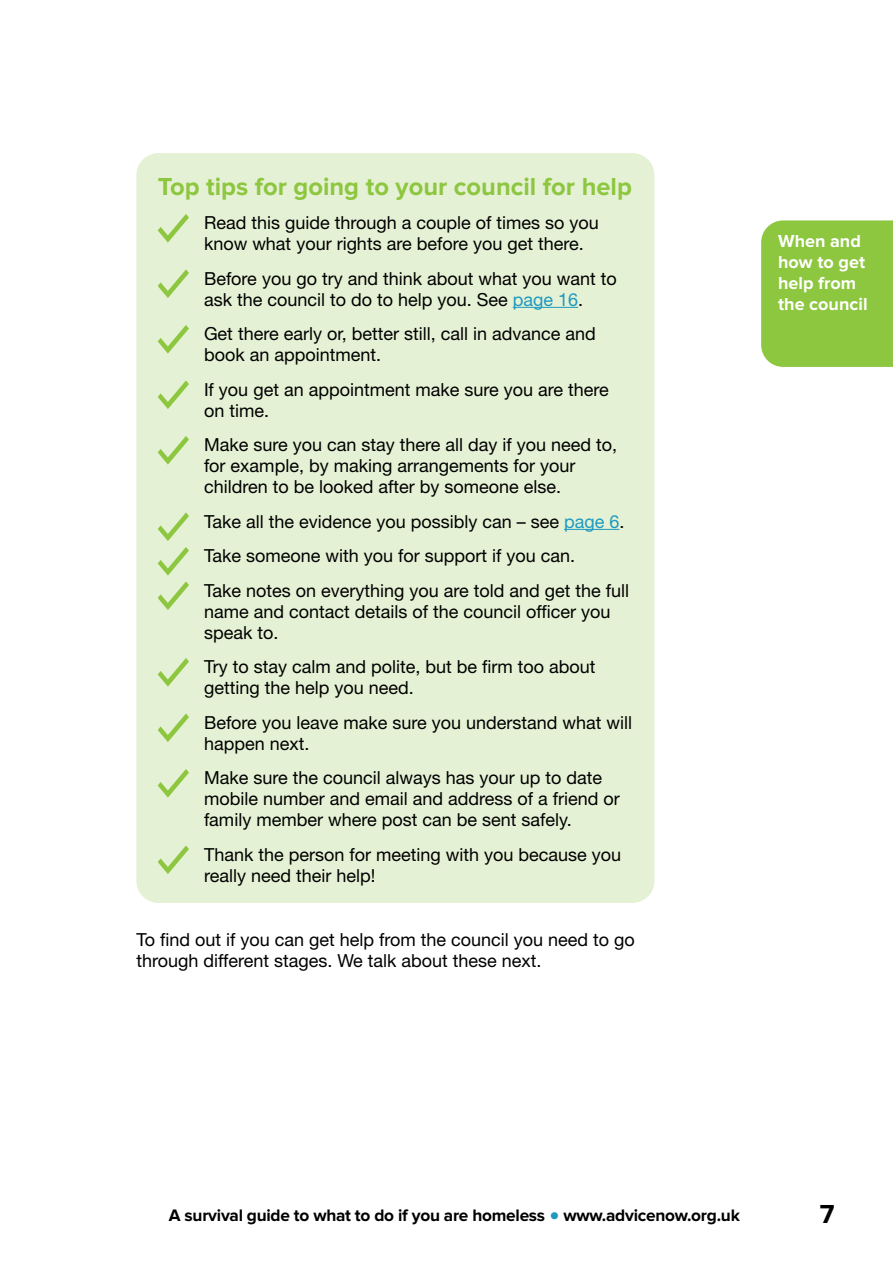
<style>
.page{position:relative;width:893px;height:1263px;background:#fff}
.page>*{position:absolute;margin:0;border:0;box-sizing:border-box;transform-origin:0 0}
.t1{font:700 27px "Proxima Nova";color:#000}
.t2{font:700 25.5px "Proxima Nova";color:#8dc63f}
.t3{font:18px/21px "Helvetica Neue LT Std";color:#000}
.t4{font:700 18px/21px "Proxima Nova";color:#fff}
.t5{font:700 17.25px "Proxima Nova";letter-spacing:-.015em;color:#000}
.s1{color:#1e9ac1}
.s2{font-size:30px;color:#1e9ac1}
</style>
<div class="page">
<div style="left:761px;top:220px;width:132px;height:147px;background:#8dc63f"></div>
<div style="left:136px;top:153px;width:518px;height:750px;background:#e5f1d4;border-radius:22px"></div>
<hr style="left:513px;top:307px;width:65px;height:1px;background:#1e9ac1">
<hr style="left:564px;top:529px;width:55px;height:1px;background:#1e9ac1">
<svg style="left:158px;top:214px;width:31px;height:29px"></svg>
<svg style="left:158px;top:269px;width:31px;height:29px"></svg>
<svg style="left:158px;top:325px;width:31px;height:29px"></svg>
<svg style="left:158px;top:380px;width:31px;height:29px"></svg>
<svg style="left:158px;top:436px;width:31px;height:29px"></svg>
<svg style="left:158px;top:512px;width:31px;height:29px"></svg>
<svg style="left:158px;top:547px;width:31px;height:63px"></svg>
<svg style="left:158px;top:658px;width:31px;height:29px"></svg>
<svg style="left:158px;top:713px;width:31px;height:29px"></svg>
<svg style="left:158px;top:769px;width:31px;height:29px"></svg>
<svg style="left:158px;top:845px;width:31px;height:29px"></svg>
<h2 class="t2" style="left:158px;top:174px;width:476px">Top tips for going to your council for help</h2>
<p class="t3" style="left:204px;top:212px;width:396px">Read this guide through a couple of times so you know what your rights are before you get there.</p>
<p class="t3" style="left:204px;top:267px;width:414px">Before you go try and think about what you want to ask the council to do to help you. See <span class="s1">page 16</span>.</p>
<p class="t3" style="left:204px;top:323px;width:393px">Get there early or, better still, call in advance and book an appointment.</p>
<p class="t3" style="left:204px;top:378px;width:406px">If you get an appointment make sure you are there on time.</p>
<p class="t3" style="left:204px;top:434px;width:415px">Make sure you can stay there all day if you need to, for example, by making arrangements for your children to be looked after by someone else.</p>
<p class="t3" style="left:204px;top:504px;width:427px;line-height:34.5px">Take all the evidence you possibly can – see <span class="s1">page 6</span>.<br>Take someone with you for support if you can.<br>Take notes on everything you are told and get the full</p>
<p class="t3" style="left:204px;top:600px;width:408px">name and contact details of the council officer you speak to.</p>
<p class="t3" style="left:204px;top:656px;width:393px">Try to stay calm and polite, but be firm too about getting the help you need.</p>
<p class="t3" style="left:204px;top:711px;width:430px">Before you leave make sure you understand what will happen next.</p>
<p class="t3" style="left:204px;top:767px;width:417px">Make sure the council always has your up to date mobile number and email and address of a friend or family member where post can be sent safely.</p>
<p class="t3" style="left:204px;top:843px;width:419px">Thank the person for meeting with you because you really need their help!</p>
<p class="t3" style="left:136px;top:929px;width:500px">To find out if you can get help from the council you need to go through different stages. We talk about these next.</p>
<p class="t4" style="left:778px;top:232px;width:91px">When and how to get help from the council</p>
<p class="t5" style="left:169px;top:1207px;width:572px">A survival guide to what to do if you are homeless <span class="s2">•</span> www.advicenow.org.uk</p>
<h1 class="t1" style="left:820px;top:1202px;width:16px">7</h1>
</div>
